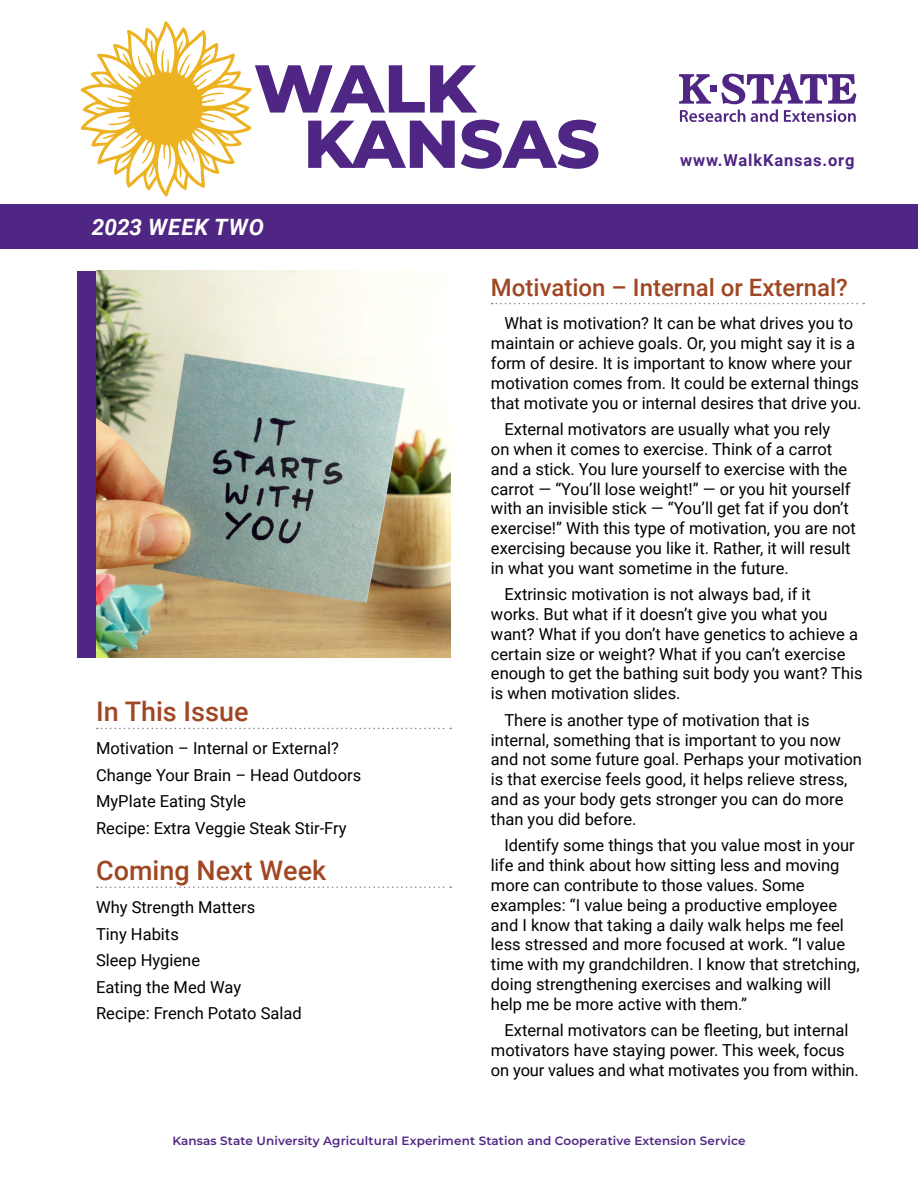
<style>
.page{position:relative;width:918px;height:1188px;background:#fff}
.page>*{position:absolute;margin:0;border:0;box-sizing:border-box;transform-origin:0 0}
.t1{font:800 67.5px/55.3px "Montserrat";color:#4f2683}
.Headings{font:500 27px "Roboto";color:#9f4723}
.Headings-2{font:500 24px "Roboto";color:#9f4723}
.t2{font:italic 700 22.5px "Roboto";letter-spacing:.035em;color:#fff}
.Body{font:16.5px/19.8px "Roboto";color:#000}
.This_Issue_text{font:16.5px "Roboto";color:#000}
.t3{font:700 16.5px "Roboto";letter-spacing:.05em;color:#4f2683}
.t4{font:600 12px "Montserrat";letter-spacing:.01em;color:#4f2683}
</style>
<div class="page">
<div style="left:0;top:204px;width:918px;height:44px;background:#4f2683"></div>
<svg style="left:679px;top:73px;width:177px;height:49px"></svg>
<svg style="left:80px;top:21px;width:172px;height:176px"></svg>
<svg style="left:97px;top:728px;width:354px;height:1px"></svg>
<svg style="left:97px;top:887px;width:354px;height:1px"></svg>
<img style="left:96px;top:271px;width:354px;height:386px">
<svg style="left:492px;top:303px;width:372px;height:1px"></svg>
<div style="left:77px;top:271px;width:19px;height:386px;background:#4f2683"></div>
<h1 class="t1" style="left:303px;top:57px;width:298px;text-indent:-50px">WALK<br>KANSAS</h1>
<h3 class="t2" style="left:92px;top:211px;width:174px">2023 WEEK TWO</h3>
<p class="t3" style="left:680px;top:148px;width:176px">www.WalkKansas.org</p>
<h1 class="Headings" style="left:96px;top:692px;width:154px">In This Issue</h1>
<p class="This_Issue_text" style="left:96px;top:737px;width:244px">Motivation – Internal or External?</p>
<p class="This_Issue_text" style="left:96px;top:763px;width:267px">Change Your Brain – Head Outdoors</p>
<p class="This_Issue_text" style="left:96px;top:790px;width:151px">MyPlate Eating Style</p>
<p class="This_Issue_text" style="left:96px;top:816px;width:252px">Recipe: Extra Veggie Steak Stir-Fry</p>
<h1 class="Headings" style="left:96px;top:851px;width:232px">Coming Next Week</h1>
<p class="This_Issue_text" style="left:96px;top:896px;width:161px">Why Strength Matters</p>
<p class="This_Issue_text" style="left:96px;top:922px;width:84px">Tiny Habits</p>
<p class="This_Issue_text" style="left:96px;top:949px;width:106px">Sleep Hygiene</p>
<p class="This_Issue_text" style="left:96px;top:975px;width:147px">Eating the Med Way</p>
<p class="This_Issue_text" style="left:96px;top:1002px;width:207px">Recipe: French Potato Salad</p>
<h1 class="Headings-2" style="left:491px;top:271px;width:359px">Motivation – Internal or External?</h1>
<p class="Body" style="left:491px;top:313px;width:372px;text-align:center">What is motivation? It can be what drives you to maintain or achieve goals. Or, you might say it is a form of desire. It is important to know where your motivation comes from. It could be external things that motivate you or internal desires that drive you.</p>
<p class="Body" style="left:491px;top:419px;width:367px;text-indent:14px">External motivators are usually what you rely<br>on when it comes to exercise. Think of a carrot and a stick. You lure yourself to exercise with the carrot — “You’ll lose weight!” — or you hit yourself with an invisible stick — “You’ll get fat if you don’t exercise!” With this type of motivation, you are not exercising because you like it. Rather, it will result in what you want sometime in the future.</p>
<p class="Body" style="left:491px;top:584px;width:373px;text-indent:14px">Extrinsic motivation is not always bad, if it works. But what if it doesn’t give you what you want? What if you don’t have genetics to achieve a certain size or weight? What if you can’t exercise enough to get the bathing suit body you want? This is when motivation slides.</p>
<p class="Body" style="left:491px;top:709px;width:373px;text-indent:14px">There is another type of motivation that is internal, something that is important to you now and not some future goal. Perhaps your motivation is that exercise feels good, it helps relieve stress, and as your body gets stronger you can do more than you did before.</p>
<p class="Body" style="left:491px;top:835px;width:370px;text-indent:14px">Identify some things that you value most in your life and think about how sitting less and moving more can contribute to those values. Some examples: “I value being a productive employee and I know that taking a daily walk helps me feel less stressed and more focused at work. “I value time with my grandchildren. I know that stretching, doing strengthening exercises and walking will help me be more active with them.”</p>
<p class="Body" style="left:491px;top:1020px;width:369px;text-indent:14px">External motivators can be fleeting, but internal motivators have staying power. This week, focus on your values and what motivates you from within.</p>
<p class="t4" style="left:172px;top:1132px;width:575px">Kansas State University Agricultural Experiment Station and Cooperative Extension Service</p>
</div>
